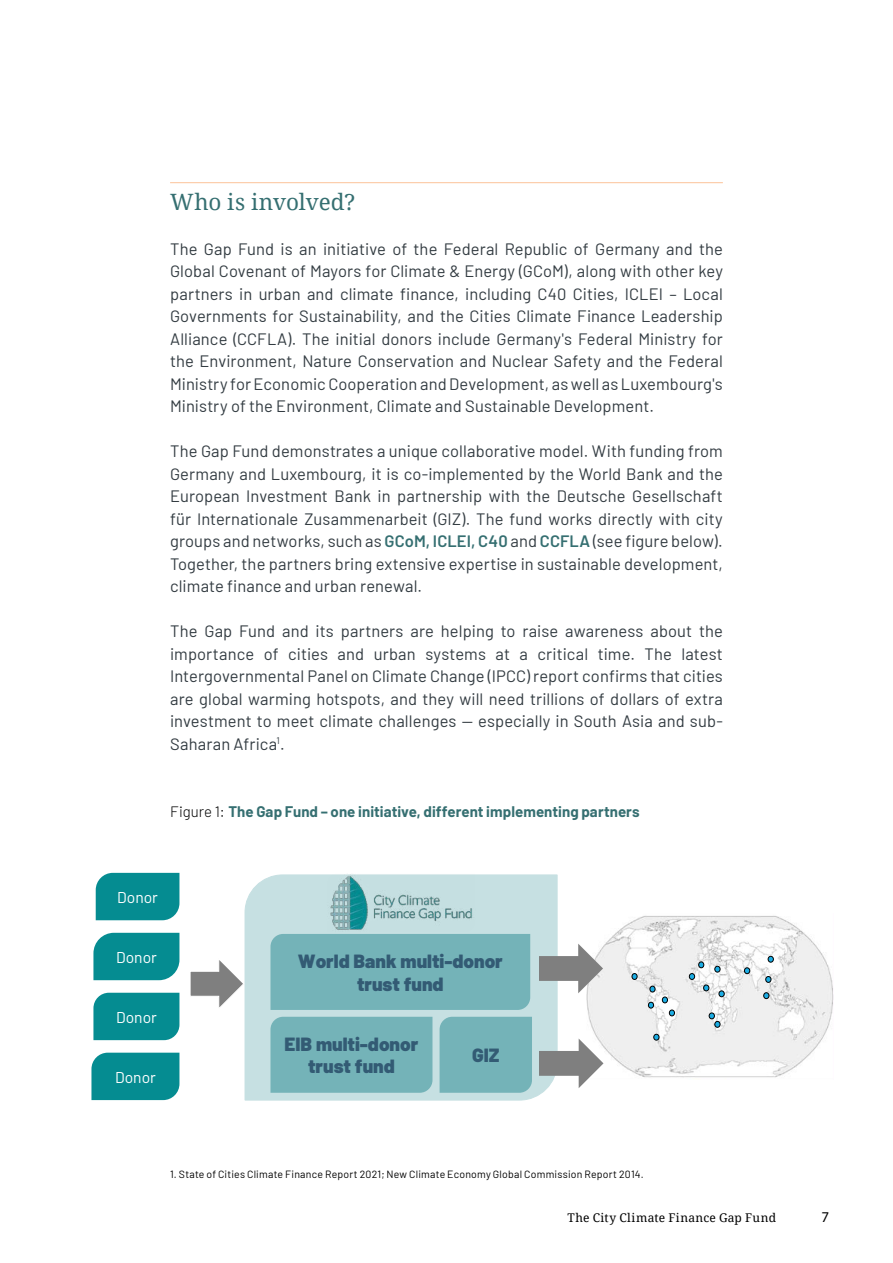
<style>
.page{position:relative;width:893px;height:1263px;background:#fff}
.page>*{position:absolute;margin:0;border:0;box-sizing:border-box;transform-origin:0 0}
.t1{font:22.5px "Droid Serif";letter-spacing:-.005em;color:#356f71}
.t2{font:900 19.05px/22.6px "Barlow";color:#335b74;text-align:center}
.t3{font:16.5px/22.5px "Barlow";letter-spacing:.005em;color:#333c42;text-align:justify}
.t4{font:15.6px "Barlow";color:#fff}
.t5{font:700 15px "Barlow";letter-spacing:.005em;color:#356f71}
.t6{font:15px "Myriad Pro";color:#000}
.t7{font:12px "Droid Serif";letter-spacing:.03em;color:#000}
.t8{font:10.5px "Barlow";letter-spacing:.02em;color:#000}
.s1{font-weight:600;color:#356f71}
.s2{font-weight:300;color:#000}
</style>
<div class="page">
<hr style="left:170px;top:182px;width:553px;height:1px;background:#fcc399">
<svg style="left:244px;top:874px;width:314px;height:227px;background:#c7e0e2"></svg>
<div style="left:270px;top:934px;width:260px;height:76px;background:#74b3b8"></div>
<div style="left:270px;top:1017px;width:162px;height:76px;background:#74b3b8"></div>
<div style="left:440px;top:1017px;width:92px;height:76px;background:#74b3b8"></div>
<img style="left:327px;top:874px;width:148px;height:59px">
<img style="left:586px;top:915px;width:247px;height:163px">
<svg style="left:632px;top:973px;width:5px;height:7px"></svg>
<div style="left:714px;top:1021px;width:6px;height:7px;border:1px solid #000;border-radius:50%"></div>
<div style="left:719px;top:990px;width:6px;height:7px;border:1px solid #000;border-radius:50%"></div>
<div style="left:765px;top:976px;width:6px;height:7px;border:1px solid #000;border-radius:50%"></div>
<svg style="left:669px;top:1010px;width:6px;height:6px"></svg>
<svg style="left:768px;top:956px;width:6px;height:6px"></svg>
<svg style="left:703px;top:985px;width:6px;height:6px"></svg>
<svg style="left:650px;top:986px;width:5px;height:6px"></svg>
<svg style="left:714px;top:966px;width:6px;height:6px"></svg>
<svg style="left:662px;top:997px;width:6px;height:6px"></svg>
<svg style="left:709px;top:1013px;width:11px;height:14px"></svg>
<div style="left:709px;top:1012px;width:6px;height:7px;border:1px solid #000;border-radius:50%"></div>
<div style="left:698px;top:961px;width:6px;height:7px;border:1px solid #000;border-radius:50%"></div>
<svg style="left:648px;top:1002px;width:6px;height:6px"></svg>
<div style="left:763px;top:992px;width:6px;height:7px;border:1px solid #000;border-radius:50%"></div>
<svg style="left:744px;top:968px;width:6px;height:6px"></svg>
<div style="left:744px;top:967px;width:6px;height:7px;border:1px solid #000;border-radius:50%"></div>
<svg style="left:653px;top:1034px;width:6px;height:6px"></svg>
<svg style="left:689px;top:962px;width:15px;height:17px"></svg>
<div style="left:689px;top:973px;width:6px;height:7px;border:1px solid #000;border-radius:50%"></div>
<svg style="left:190px;top:957px;width:55px;height:53px"></svg>
<div style="left:91px;top:1053px;width:88px;height:47px;background:#058c91"></div>
<div style="left:93px;top:993px;width:86px;height:47px;background:#058c91"></div>
<div style="left:93px;top:933px;width:86px;height:47px;background:#058c91"></div>
<div style="left:96px;top:873px;width:83px;height:47px;background:#058c91"></div>
<svg style="left:539px;top:944px;width:64px;height:49px"></svg>
<svg style="left:539px;top:1038px;width:64px;height:50px"></svg>
<h1 class="t1" style="left:170px;top:186px;width:187px">Who is involved?</h1>
<p class="t3" style="left:170px;top:236px;width:554px">The Gap Fund is an initiative of the Federal Republic of Germany and the Global Covenant of Mayors for Climate &amp; Energy (GCoM), along with other key partners in urban and climate finance, including C40 Cities, ICLEI – Local Governments for Sustainability, and the Cities Climate Finance Leadership Alliance (CCFLA). The initial donors include Germany's Federal Ministry for the Environment, Nature Conservation and Nuclear Safety and the Federal Ministry for Economic Cooperation and Development, as well as Luxembourg's Ministry of the Environment, Climate and Sustainable Development.</p>
<p class="t3" style="left:170px;top:439px;width:554px">The Gap Fund demonstrates a unique collaborative model. With funding from Germany and Luxembourg, it is co-implemented by the World Bank and the European Investment Bank in partnership with the Deutsche Gesellschaft für Internationale Zusammenarbeit (GIZ). The fund works directly with city groups and networks, such as <span class="s1">GCoM, ICLEI, C40</span> and <span class="s1">CCFLA</span> (see figure below).<br>Together, the partners bring extensive expertise in sustainable development, climate finance and urban renewal.</p>
<p class="t3" style="left:170px;top:619px;width:554px">The Gap Fund and its partners are helping to raise awareness about the importance of cities and urban systems at a critical time. The latest Intergovernmental Panel on Climate Change (IPCC) report confirms that cities are global warming hotspots, and they will need trillions of dollars of extra investment to meet climate challenges — especially in South Asia and sub-Saharan Africa<sup>1</sup>.</p>
<p class="t5" style="left:170px;top:801px;width:471px"><span class="s2">Figure 1:</span> The Gap Fund – one initiative, different implementing partners</p>
<p class="t4" style="left:117px;top:886px;width:42px">Donor</p>
<p class="t4" style="left:116px;top:946px;width:42px">Donor</p>
<p class="t4" style="left:116px;top:1006px;width:42px">Donor</p>
<p class="t4" style="left:115px;top:1066px;width:42px">Donor</p>
<p class="t2" style="left:298px;top:948px;width:207px">World Bank multi-donor trust fund</p>
<p class="t2" style="left:285px;top:1031px;width:135px">EIB multi-donor trust fund</p>
<p class="t2" style="left:472px;top:1043px;width:29px">GIZ</p>
<p class="t8" style="left:170px;top:1166px;width:475px">1. State of Cities Climate Finance Report 2021; New Climate Economy Global Commission Report 2014.</p>
<p class="t7" style="left:568px;top:1210px;width:210px">The City Climate Finance Gap Fund</p>
<p class="t6" style="left:821px;top:1209px;width:9px">7</p>
</div>
